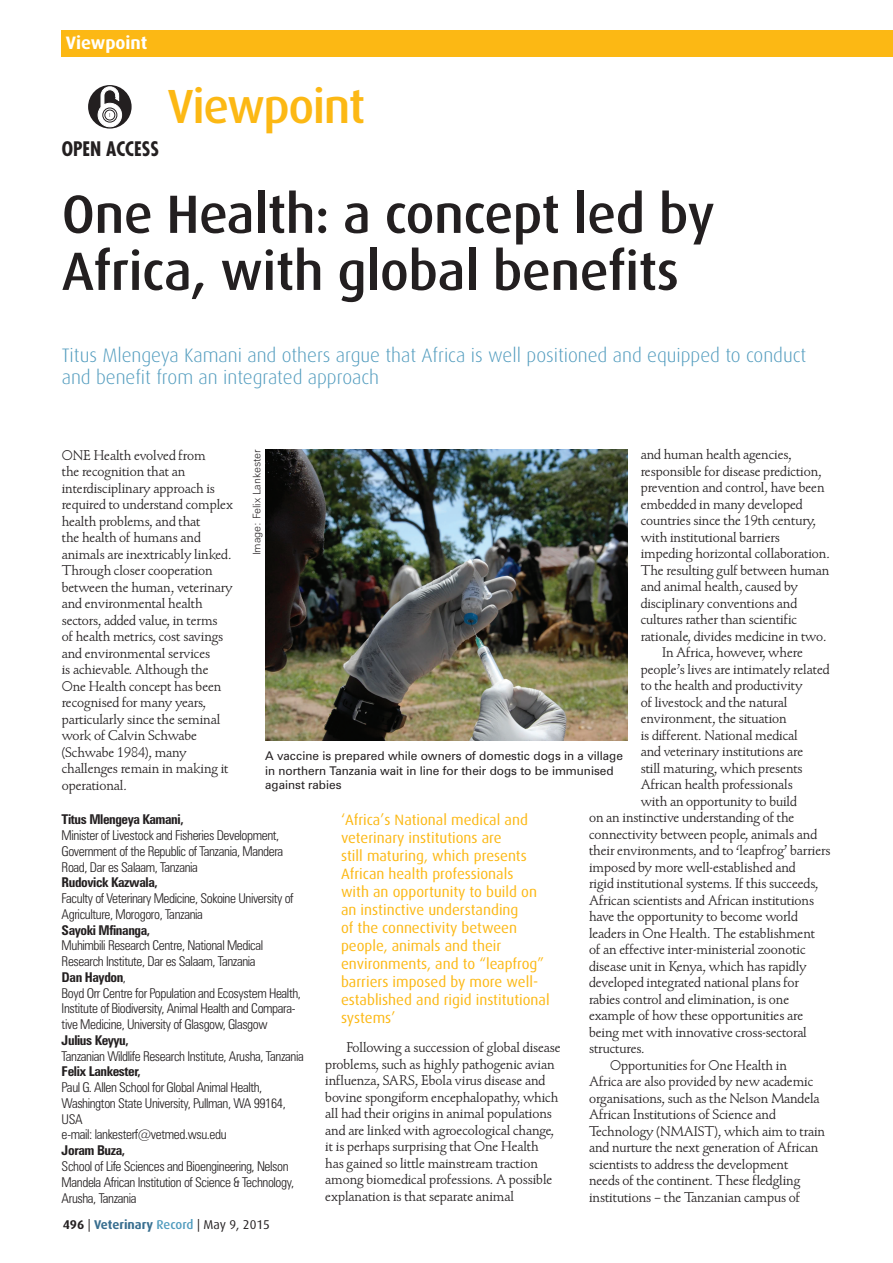
<style>
.page{position:relative;width:893px;height:1263px;background:#fff}
.page>*{position:absolute;margin:0;border:0;box-sizing:border-box;transform-origin:0 0}
.t1{font:500 54px/57px "Dax";letter-spacing:-.01em;color:#231f20}
.t2{font:500 48px "Dax";letter-spacing:-.03em;color:#fcb814}
.t3{font:300 19.5px/22.5px "Dax";letter-spacing:-.005em;color:#529cbe}
.t4{font:700 condensed 19.5px "Futura";color:#231f20}
.t5{font:700 18px "Dax";color:#fff}
.t6{font:15px/18px "Dax";color:#fcb814}
.t7{font:13.5px/16.5px "AT Schneidler Mediaeval";color:#231f20}
.t8{font:300 condensed 13.5px/15.8px "Zurich BT";letter-spacing:-.03em;color:#231f20}
.t9{font:700 condensed 13.5px "Zurich BT";letter-spacing:-.03em;color:#231f20}
.t10{font:12.75px "Dax";color:#231f20}
.t11{font:12px/14.2px "Zurich BT";color:#231f20}
.t12{font:300 10.5px "Zurich BT";color:#231f20}
.s1{font-weight:700}
.s2{font-weight:700;color:#386e8f}
.s3{font-weight:500;color:#529cbe}
</style>
<div class="page">
<div style="left:62px;top:30px;width:831px;height:26px;background:#fcb814"></div>
<img style="left:265px;top:449px;width:363px;height:291px">
<div style="left:88px;top:85px;width:44px;height:44px;background:#231f20;border-radius:50%"></div>
<svg style="left:97px;top:86px;width:25px;height:41px"></svg>
<div style="left:102px;top:108px;width:15px;height:14px;border:1px solid #231f20;border-radius:50%"></div>
<div style="left:105px;top:110px;width:10px;height:10px;border:1px solid #231f20;border-radius:50%"></div>
<h3 class="t5" style="left:66px;top:33px;width:83px">Viewpoint</h3>
<h3 class="t4" style="left:62px;top:136px;width:99px">OPEN ACCESS</h3>
<h2 class="t2" style="left:167px;top:79px;width:199px">Viewpoint</h2>
<h1 class="t1" style="left:62px;top:186px;width:654px">One Health: a concept led by<br>Africa, with global benefits</h1>
<h3 class="t3" style="left:62px;top:344px;width:746px">Titus Mlengeya Kamani and others argue that Africa is well positioned and equipped to conduct and benefit from an integrated approach</h3>
<p class="t7" style="left:62px;top:447px;width:173px">One Health evolved from<br>the recognition that an interdisciplinary approach is required to understand complex health problems, and that<br>the health of humans and animals are inextricably linked.<br>Through closer cooperation between the human, veterinary and environmental health sectors, added value, in terms<br>of health metrics, cost savings and environmental services<br>is achievable. Although the<br>One Health concept has been recognised for many years, particularly since the seminal work of Calvin Schwabe (Schwabe 1984), many challenges remain in making it operational.</p>
<p class="t7" style="left:641px;top:447px;width:152px">and human health agencies,</p>
<p class="t12" style="left:250px;top:555px;width:107px;rotate:-90deg">Image: Felix Lankester</p>
<p class="t7" style="left:641px;top:463px;width:183px">responsible for disease prediction,</p>
<p class="t7" style="left:641px;top:480px;width:185px">prevention and control, have been</p>
<p class="t7" style="left:641px;top:496px;width:163px">embedded in many developed</p>
<p class="t7" style="left:641px;top:513px;width:177px">countries since the 19th century,</p>
<p class="t7" style="left:641px;top:529px;width:140px">with institutional barriers</p>
<p class="t7" style="left:641px;top:546px;width:191px">impeding horizontal collaboration.</p>
<p class="t7" style="left:641px;top:562px;width:190px">The resulting gulf between human</p>
<p class="t7" style="left:641px;top:579px;width:159px">and animal health, caused by</p>
<p class="t7" style="left:641px;top:595px;width:158px">disciplinary conventions and</p>
<p class="t7" style="left:641px;top:612px;width:158px">cultures rather than scientific</p>
<p class="t7" style="left:641px;top:628px;width:187px">rationale, divides medicine in two.</p>
<p class="t7" style="left:662px;top:645px;width:142px">In Africa, however, where</p>
<p class="t7" style="left:641px;top:661px;width:190px">people’s lives are intimately related</p>
<p class="t7" style="left:641px;top:678px;width:163px">to the health and productivity</p>
<p class="t7" style="left:641px;top:694px;width:148px">of livestock and the natural</p>
<p class="t7" style="left:641px;top:711px;width:147px">environment, the situation</p>
<p class="t7" style="left:641px;top:727px;width:159px">is different. National medical</p>
<p class="t7" style="left:641px;top:744px;width:164px">and veterinary institutions are</p>
<p class="t7" style="left:641px;top:760px;width:163px">still maturing, which presents</p>
<p class="t7" style="left:641px;top:777px;width:153px">African health professionals</p>
<p class="t7" style="left:641px;top:793px;width:158px">with an opportunity to build</p>
<p class="t7" style="left:589px;top:810px;width:207px">on an instinctive understanding of the</p>
<p class="t7" style="left:589px;top:826px;width:230px">connectivity between people, animals and</p>
<p class="t7" style="left:589px;top:843px;width:243px">their environments, and to ‘leapfrog’ barriers</p>
<p class="t7" style="left:589px;top:859px;width:208px">imposed by more well-established and</p>
<p class="t7" style="left:589px;top:876px;width:231px">rigid institutional systems. If this succeeds,</p>
<p class="t7" style="left:589px;top:892px;width:227px">African scientists and African institutions</p>
<p class="t7" style="left:589px;top:909px;width:210px">have the opportunity to become world</p>
<p class="t7" style="left:589px;top:925px;width:228px">leaders in One Health. The establishment</p>
<p class="t7" style="left:589px;top:942px;width:218px">of an effective inter-ministerial zoonotic</p>
<p class="t7" style="left:589px;top:958px;width:219px">disease unit in Kenya, which has rapidly</p>
<p class="t7" style="left:589px;top:975px;width:212px">developed integrated national plans for</p>
<p class="t7" style="left:589px;top:991px;width:202px">rabies control and elimination, is one</p>
<p class="t7" style="left:589px;top:1008px;width:216px">example of how these opportunities are</p>
<p class="t7" style="left:589px;top:1024px;width:219px">being met with innovative cross-sectoral</p>
<p class="t7" style="left:589px;top:1041px;width:57px">structures.</p>
<p class="t7" style="left:610px;top:1057px;width:178px">Opportunities for One Health in</p>
<p class="t7" style="left:589px;top:1074px;width:226px">Africa are also provided by new academic</p>
<p class="t7" style="left:589px;top:1090px;width:232px">organisations, such as the Nelson Mandela</p>
<p class="t7" style="left:589px;top:1107px;width:188px">African Institutions of Science and</p>
<p class="t7" style="left:589px;top:1123px;width:238px">Technology (NMAIST), which aim to train</p>
<p class="t7" style="left:589px;top:1140px;width:231px">and nurture the next generation of African</p>
<p class="t7" style="left:589px;top:1156px;width:201px">scientists to address the development</p>
<p class="t7" style="left:589px;top:1173px;width:213px">needs of the continent. These fledgling</p>
<p class="t7" style="left:589px;top:1189px;width:213px">institutions – the Tanzanian campus of</p>
<p class="t11" style="left:265px;top:749px;width:359px">A vaccine is prepared while owners of domestic dogs in a village in northern Tanzania wait in line for their dogs to be immunised against rabies</p>
<p class="t6" style="left:341px;top:811px;width:210px">‘Africa’s National medical and veterinary institutions are<br>still maturing, which presents<br>African health professionals<br>with an opportunity to build on an instinctive understanding<br>of the connectivity between people, animals and their environments, and to “leapfrog” barriers imposed by more well&shy;established and rigid institutional systems’</p>
<p class="t9" style="left:62px;top:811px;width:124px">Titus Mlengeya Kamani,</p>
<p class="t8" style="left:62px;top:827px;width:223px">Minister of Livestock and Fisheries Development,<br>Government of the Republic of Tanzania, Mandera<br>Road, Dar es Salaam, Tanzania</p>
<p class="t9" style="left:62px;top:874px;width:98px">Rudovick Kazwala,</p>
<p class="t8" style="left:62px;top:890px;width:233px">Faculty of Veterinary Medicine, Sokoine University of<br>Agriculture, Morogoro, Tanzania</p>
<p class="t9" style="left:62px;top:921px;width:90px">Sayoki Mfinanga,</p>
<p class="t8" style="left:62px;top:937px;width:241px">Muhimbili Research Centre, National Medical Research Institute, Dar es Salaam, Tanzania<br><span class="s1">Dan Haydon</span>,<br>Boyd Orr Centre for Population and Ecosystem Health, Institute of Biodiversity, Animal Health and Compara&shy;tive Medicine, University of Glasgow, Glasgow</p>
<p class="t9" style="left:62px;top:1032px;width:69px">Julius Keyyu,</p>
<p class="t8" style="left:62px;top:1048px;width:244px">Tanzanian Wildlife Research Institute, Arusha, Tanzania</p>
<p class="t9" style="left:62px;top:1063px;width:81px">Felix Lankester,</p>
<p class="t8" style="left:62px;top:1079px;width:226px">Paul G. Allen School for Global Animal Health, Washington State University, Pullman, WA 99164, USA<br>e-mail: lankesterf@vetmed.wsu.edu</p>
<p class="t9" style="left:62px;top:1142px;width:65px">Joram Buza,</p>
<p class="t8" style="left:62px;top:1158px;width:234px">School of Life Sciences and Bioengineering, Nelson<br>Mandela African Institution of Science &amp; Technology,<br>Arusha, Tanzania</p>
<p class="t7" style="left:325px;top:1040px;width:237px;text-indent:21px">Following a succession of global disease problems, such as highly pathogenic avian influenza, SARS, Ebola virus disease and bovine spongiform encephalopathy, which all had their origins in animal populations and are linked with agroecological change, it is perhaps surprising that One Health<br>has gained so little mainstream traction among biomedical professions. A possible explanation is that separate animal</p>
<p class="t10" style="left:63px;top:1217px;width:209px"><span class="s1">496</span> | <span class="s2">Veterinary</span> <span class="s3">Record</span> | May 9, 2015</p>
</div>
